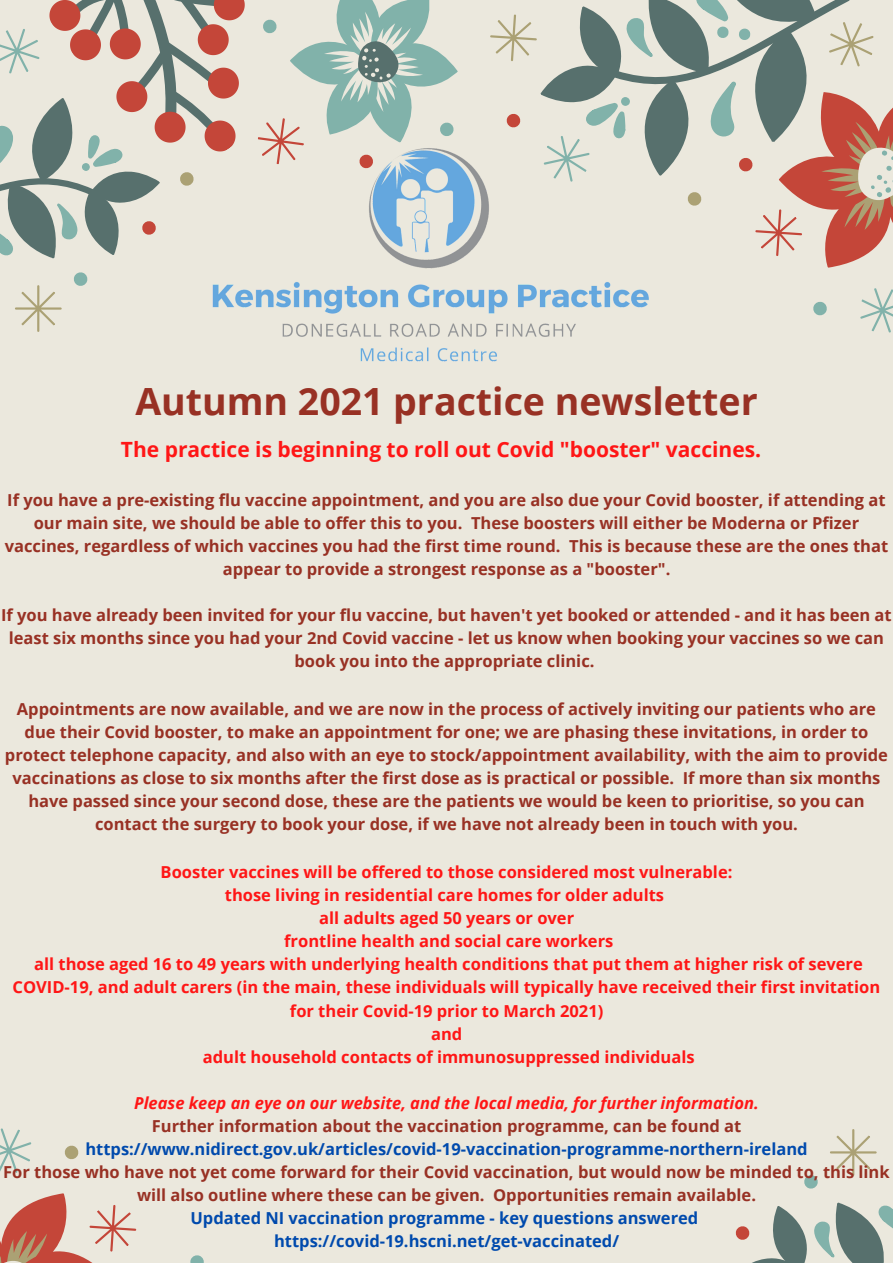
<style>
.page{position:relative;width:893px;height:1263px;background:#ebe8dd}
.page>*{position:absolute;margin:0;border:0;box-sizing:border-box;transform-origin:0 0}
.t1{font:700 37.5px "Open Sans";color:#983124}
.t2{font:700 21px "Open Sans";color:#ff1616}
.t3{font:700 16.5px/23.1px "Open Sans";color:#983124;text-align:center}
.t4{font:700 16.5px/23.1px "Open Sans";color:#ff1616;text-align:center}
.t5{font:700 16.5px/23.1px "Open Sans";color:#004aad;text-align:center}
.t6{font:italic 700 16.5px "Open Sans";color:#ff1616}
.s1{color:#983124}
</style>
<div class="page">
<svg style="left:490px;top:0;width:403px;height:333px"></svg>
<svg style="left:0;top:0;width:458px;height:332px"></svg>
<svg style="left:190px;top:1255px;width:14px;height:8px"></svg>
<svg style="left:0;top:1128px;width:137px;height:135px"></svg>
<svg style="left:735px;top:1129px;width:158px;height:134px"></svg>
<img style="left:194px;top:131px;width:470px;height:231px">
<p class="t1" style="left:135px;top:375px;width:624px">Autumn 2021 practice newsletter</p>
<p class="t2" style="left:121px;top:434px;width:642px">The practice is beginning to roll out Covid "booster" vaccines.</p>
<p class="t3" style="left:5px;top:487px;width:885px">If you have a pre-existing flu vaccine appointment, and you are also due your Covid booster, if attending at our main site, we should be able to offer this to you. These boosters will either be Moderna or Pfizer vaccines, regardless of which vaccines you had the first time round. This is because these are the ones that appear to provide a strongest response as a "booster".</p>
<p class="t3" style="left:1px;top:603px;width:892px">If you have already been invited for your flu vaccine, but haven't yet booked or attended - and it has been at least six months since you had your 2nd Covid vaccine - let us know when booking your vaccines so we can book you into the appropriate clinic.</p>
<p class="t3" style="left:5px;top:697px;width:884px">Appointments are now available, and we are now in the process of actively inviting our patients who are due their Covid booster, to make an appointment for one; we are phasing these invitations, in order to protect telephone capacity, and also with an eye to stock/appointment availability, with the aim to provide vaccinations as close to six months after the first dose as is practical or possible. If more than six months have passed since your second dose, these are the patients we would be keen to prioritise, so you can contact the surgery to book your dose, if we have not already been in touch with you.</p>
<p class="t4" style="left:161px;top:860px;width:573px">Booster vaccines will be offered to those considered most vulnerable:</p>
<p class="t4" style="left:225px;top:883px;width:441px">those living in residential care homes for older adults</p>
<p class="t4" style="left:319px;top:906px;width:256px">all adults aged 50 years or over</p>
<p class="t4" style="left:284px;top:929px;width:331px">frontline health and social care workers</p>
<p class="t4" style="left:13px;top:952px;width:869px">all those aged 16 to 49 years with underlying health conditions that put them at higher risk of severe<br>COVID-19, and adult carers (in the main, these individuals will typically have received their first invitation for their Covid-19 prior to March 2021)</p>
<p class="t4" style="left:431px;top:1022px;width:33px">and</p>
<p class="t4" style="left:203px;top:1045px;width:493px">adult household contacts of immunosuppressed individuals</p>
<p class="t6" style="left:134px;top:1091px;width:626px">Please keep an eye on our website, and the local media, for further information.</p>
<p class="t5" style="left:85px;top:1114px;width:723px"><span class="s1">Further information about the vaccination programme, can be found at </span>https://www.nidirect.gov.uk/articles/covid-19-vaccination-programme-northern-ireland</p>
<p class="t3" style="left:3px;top:1160px;width:888px">For those who have not yet come forward for their Covid vaccination, but would now be minded to, this link will also outline where these can be given. Opportunities remain available.</p>
<p class="t5" style="left:190px;top:1206px;width:509px">Updated NI vaccination programme - key questions answered</p>
<p class="t5" style="left:274px;top:1229px;width:346px">https://covid-19.hscni.net/get-vaccinated/</p>
</div>
